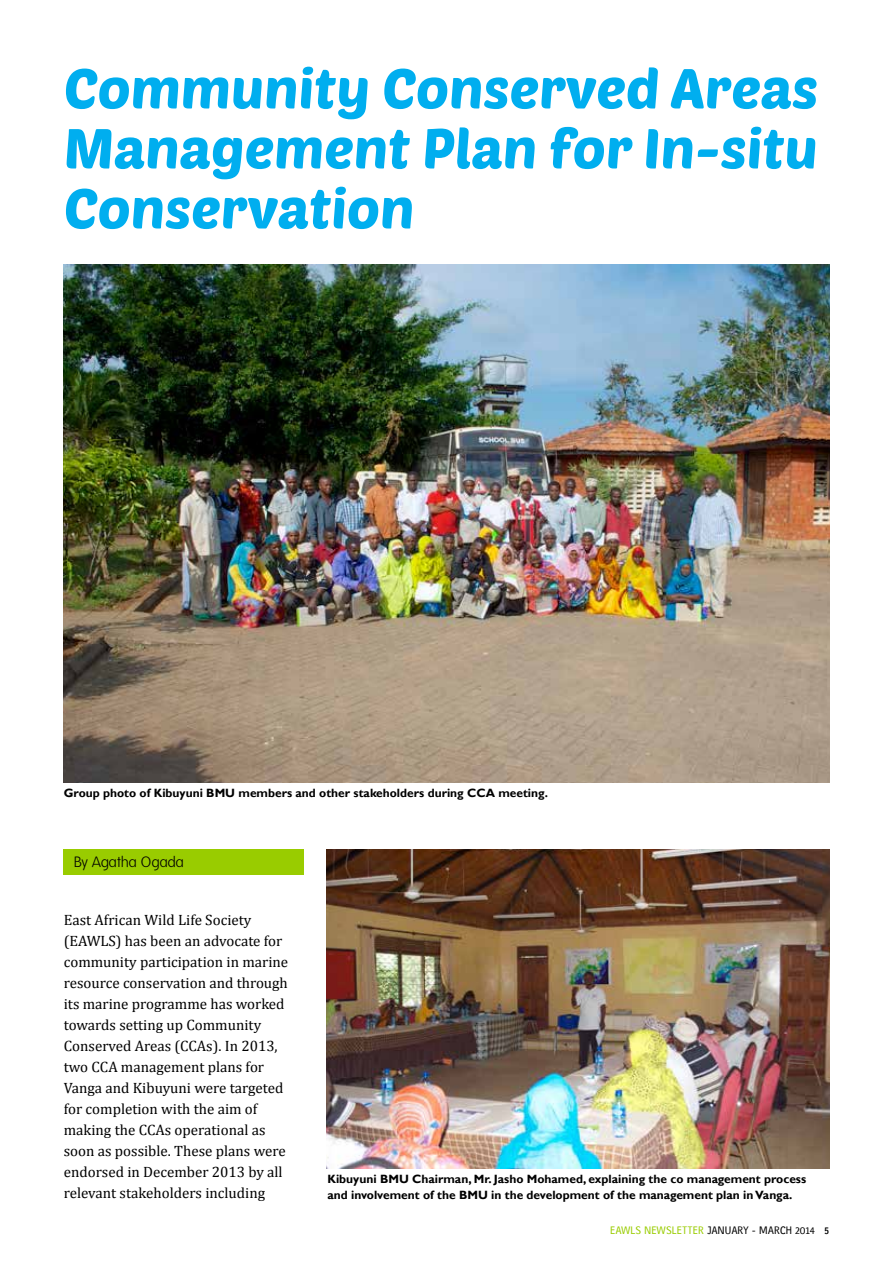
<style>
.page{position:relative;width:893px;height:1263px;background:#fff}
.page>*{position:absolute;margin:0;border:0;box-sizing:border-box;transform-origin:0 0}
.t1{font:55.5px/60px "Poetsen One";color:#00aeef;text-align:justify}
.t2{font:15px/21px "Cambria";color:#000}
.t3{font:300 15px "Folks";letter-spacing:-.03em;color:#000}
.t4{font:700 12px/16.5px "Gill Sans";color:#000}
.t5{font:10.5px "gausshaussmedium";color:#000}
.s1{color:#9c0}
.s2{font-family:"gausshauss";font-weight:700}
</style>
<div class="page">
<img style="left:63px;top:264px;width:766px;height:518px">
<div style="left:63px;top:849px;width:241px;height:26px;background:#9c0"></div>
<img style="left:326px;top:849px;width:503px;height:319px">
<h1 class="t1" style="left:64px;top:56px;width:756px">Community Conserved Areas Management Plan for In-situ Conservation</h1>
<p class="t4" style="left:64px;top:785px;width:486px">Group photo of Kibuyuni BMU members and other stakeholders during CCA meeting.</p>
<p class="t3" style="left:74px;top:854px;width:112px">By Agatha Ogada</p>
<p class="t2" style="left:64px;top:909px;width:226px">East African Wild Life Society (EAWLS) has been an advocate for community participation in marine resource conservation and through its marine programme has worked towards setting up Community<br>Conserved Areas (CCAs). In 2013, two CCA management plans for<br>Vanga and Kibuyuni were targeted for completion with the aim of making the CCAs operational as soon as possible. These plans were endorsed in December 2013 by all relevant stakeholders including</p>
<p class="t4" style="left:327px;top:1170px;width:480px">Kibuyuni BMU Chairman, Mr. Jasho Mohamed, explaining the co management process and involvement of the BMU in the development of the management plan in Vanga.</p>
<p class="t5" style="left:610px;top:1225px;width:221px"><span class="s1">EAWLS NEWSLETTER</span> JANUARY - MARCH 2014 <span class="s2">5</span></p>
</div>
